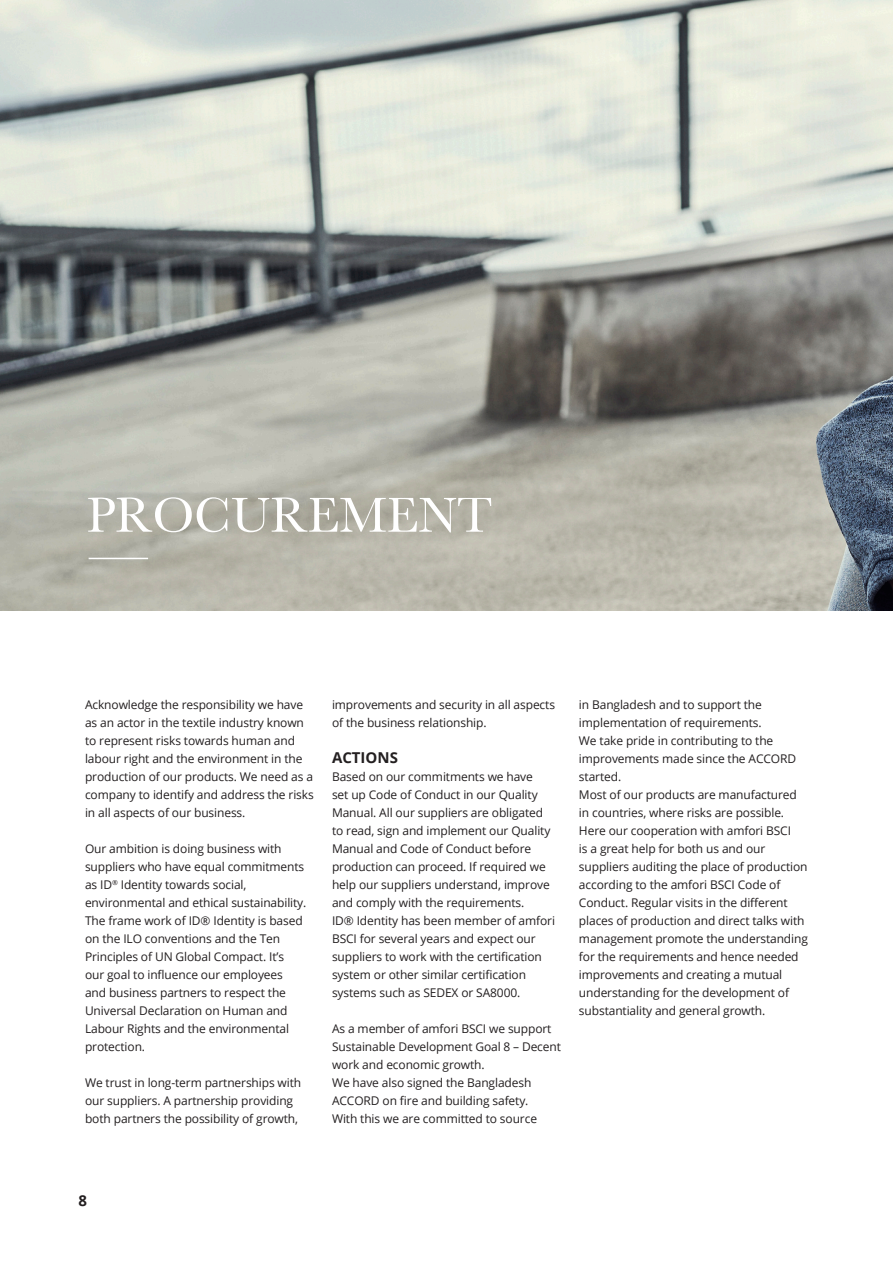
<style>
.page{position:relative;width:893px;height:1263px;background:#fff}
.page>*{position:absolute;margin:0;border:0;box-sizing:border-box;transform-origin:0 0}
.Headline{font:51px "Baskerville";color:#fff}
.Info_brødtekst{font:700 15px "Open Sans";color:#231f20}
.Info_brødtekst-2{font:12px/18px "Open Sans";letter-spacing:-.01em;color:#231f20}
</style>
<div class="page">
<img style="left:0;top:0;width:893px;height:610px">
<hr style="left:89px;top:558px;width:59px;height:1px;background:#fff">
<p class="Headline" style="left:87px;top:486px;width:407px">PROCUREMENT</p>
<p class="Info_brødtekst-2" style="left:85px;top:695px;width:230px">Acknowledge the responsibility we have as an actor in the textile industry known to represent risks towards human and labour right and the environment in the production of our products. We need as a company to identify and address the risks in all aspects of our business.</p>
<p class="Info_brødtekst-2" style="left:85px;top:839px;width:223px">Our ambition is doing business with suppliers who have equal commitments as ID<sup>®</sup> Identity towards social, environmental and ethical sustainability.</p>
<p class="Info_brødtekst-2" style="left:85px;top:911px;width:219px">The frame work of ID® Identity is based on the ILO conventions and the Ten Principles of UN Global Compact. It’s our goal to influence our employees and business partners to respect the Universal Declaration on Human and Labour Rights and the environmental protection.</p>
<p class="Info_brødtekst-2" style="left:85px;top:1073px;width:218px">We trust in long-term partnerships with our suppliers. A partnership providing both partners the possibility of growth,</p>
<p class="Info_brødtekst-2" style="left:332px;top:695px;width:225px">improvements and security in all aspects of the business relationship.</p>
<p class="Info_brødtekst" style="left:332px;top:746px;width:67px">ACTIONS</p>
<p class="Info_brødtekst-2" style="left:332px;top:767px;width:220px">Based on our commitments we have set up Code of Conduct in our Quality Manual. All our suppliers are obligated to read, sign and implement our Quality Manual and Code of Conduct before production can proceed. If required we help our suppliers understand, improve and comply with the requirements.</p>
<p class="Info_brødtekst-2" style="left:332px;top:911px;width:225px">ID® Identity has been member of amfori BSCI for several years and expect our suppliers to work with the certification system or other similar certification systems such as SEDEX or SA8000.</p>
<p class="Info_brødtekst-2" style="left:332px;top:1019px;width:230px">As a member of amfori BSCI we support<br>Sustainable Development Goal 8 – Decent work and economic growth.</p>
<p class="Info_brødtekst-2" style="left:332px;top:1073px;width:207px">We have also signed the Bangladesh<br>ACCORD on fire and building safety.<br>With this we are committed to source</p>
<p class="Info_brødtekst-2" style="left:579px;top:695px;width:219px">in Bangladesh and to support the implementation of requirements.<br>We take pride in contributing to the improvements made since the ACCORD started.</p>
<p class="Info_brødtekst-2" style="left:579px;top:785px;width:230px">Most of our products are manufactured in countries, where risks are possible.<br>Here our cooperation with amfori BSCI<br>is a great help for both us and our suppliers auditing the place of production according to the amfori BSCI Code of Conduct. Regular visits in the different places of production and direct talks with management promote the understanding for the requirements and hence needed improvements and creating a mutual understanding for the development of substantiality and general growth.</p>
<p class="Info_brødtekst" style="left:79px;top:1190px;width:10px">8</p>
</div>
